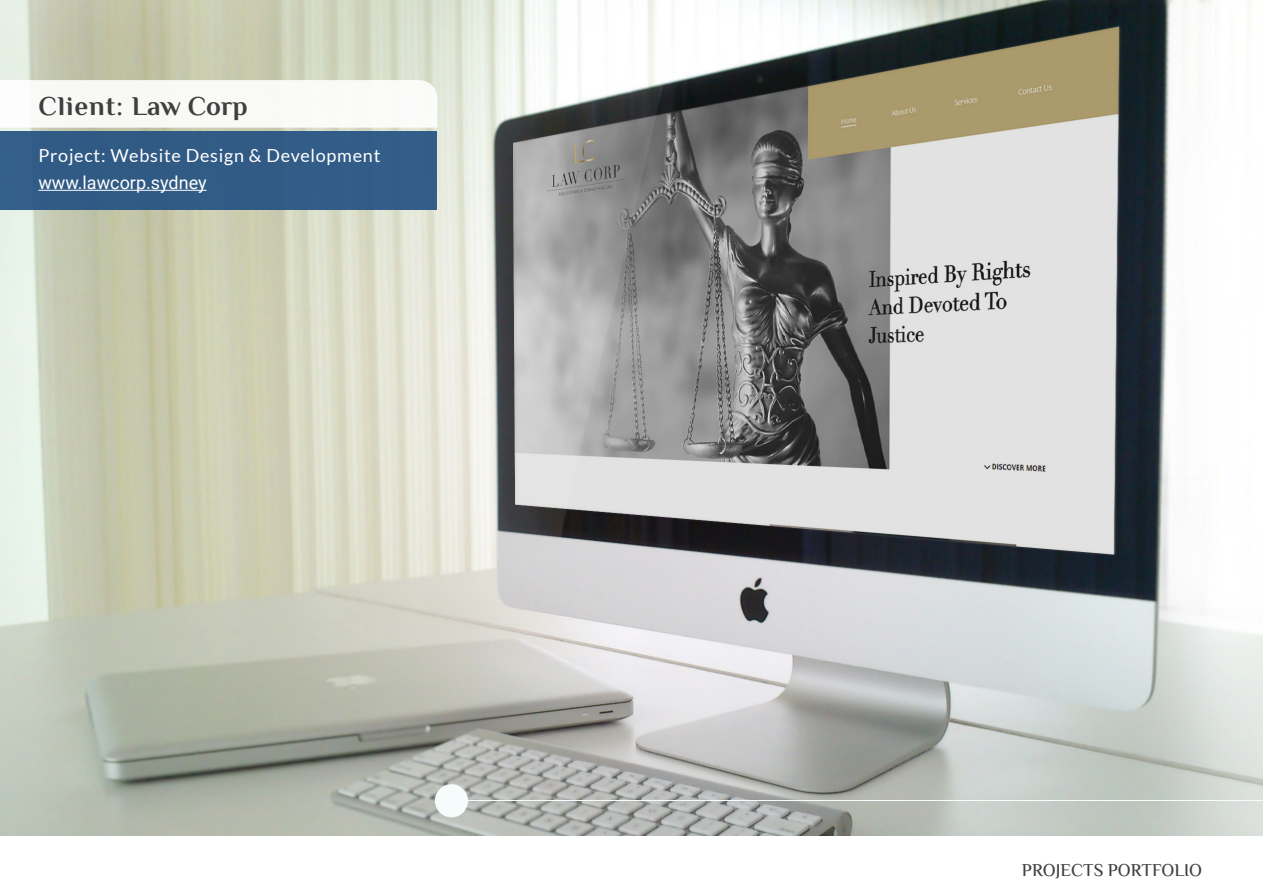
<style>
.page{position:relative;width:1263px;height:893px;background:#fff}
.page>*{position:absolute;margin:0;border:0;box-sizing:border-box;transform-origin:0 0}
.t1{font:700 27px "El Messiri";letter-spacing:.02em;color:#3f3f3f}
.t2{font:18px "Lato";letter-spacing:.04em;color:#fff}
.t3{font:18px "Roboto";color:#fff}
.t4{font:500 18px "El Messiri";color:#3f3f3f}
</style>
<div class="page">
<img style="left:0;top:0;width:1262px;height:835px">
<div style="left:0;top:131px;width:437px;height:79px;background:#315b86"></div>
<svg style="left:0;top:80px;width:437px;height:48px"></svg>
<hr style="left:451px;top:800px;width:812px;height:1px;background:#f6fbfb">
<div style="left:435px;top:784px;width:33px;height:33px;background:#f6fbfb;border-radius:50%"></div>
<hr style="left:38px;top:190px;width:169px;height:1px;background:#fff">
<p class="t1" style="left:39px;top:89px;width:211px">Client: Law Corp</p>
<p class="t2" style="left:39px;top:146px;width:343px">Project: Website Design &amp; Development</p>
<p class="t3" style="left:38px;top:170px;width:170px">www.lawcorp.sydney</p>
<p class="t4" style="left:1022px;top:858px;width:182px">PROJECTS PORTFOLIO</p>
</div>
